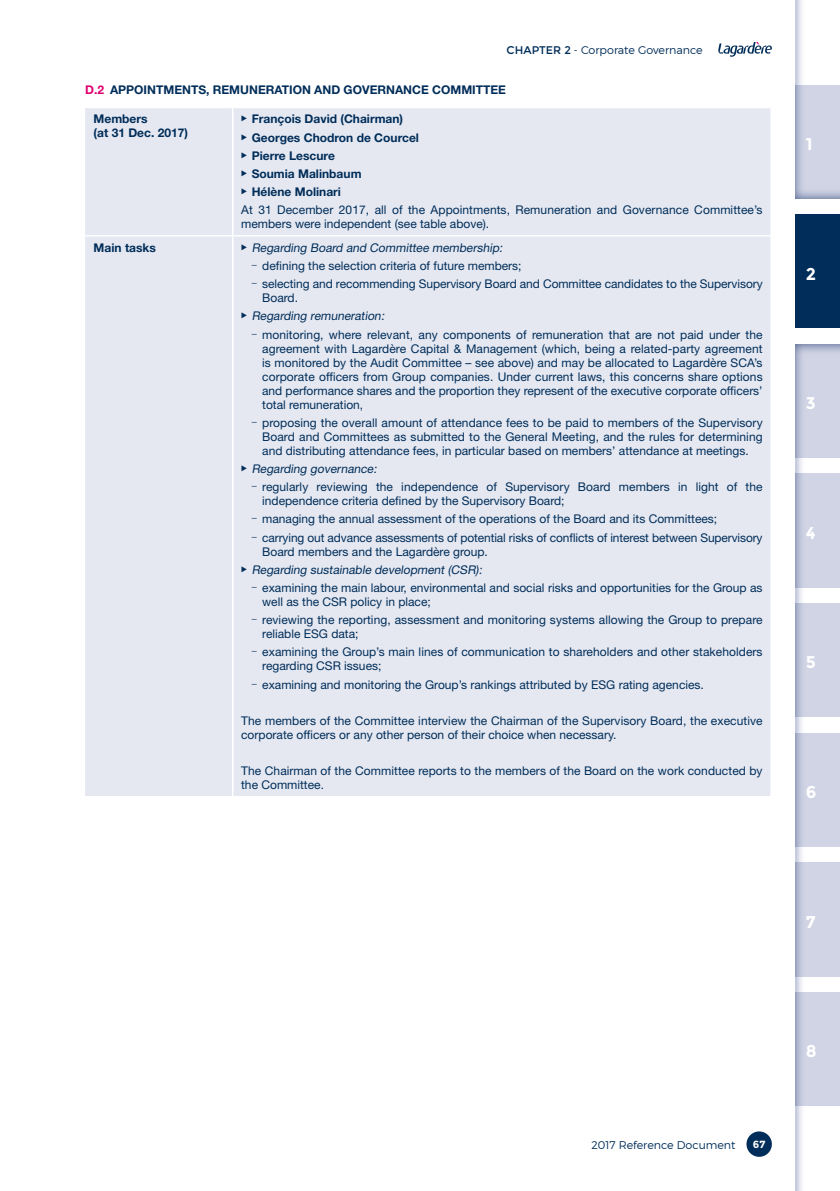
<style>
.page{position:relative;width:840px;height:1191px;background:#fff}
.page>*{position:absolute;margin:0;border:0;box-sizing:border-box;transform-origin:0 0}
.t1{font:700 17px "Montserrat";color:#fff}
.t2{font:12px/14px "Helvetica Neue LT Std";color:#002d59}
.t3{font:700 12px/18.2px "Helvetica Neue LT Std";color:#002d59}
.t4{font:italic 12px "Helvetica Neue LT Std";color:#002d59}
.t5{font:300 11.2px "Montserrat";color:#002d59}
.t6{font:700 10.4px "Montserrat";color:#fff}
.s1{font-weight:400}
.s2{color:#df006e}
</style>
<div class="page">
<div style="left:85px;top:108px;width:685px;height:688px;background:#e5e8f1"></div>
<hr style="left:232px;top:108px;width:1px;height:127px;background:#fff">
<hr style="left:85px;top:235px;width:686px;height:1px;background:#fff">
<hr style="left:232px;top:236px;width:1px;height:560px;background:#fff">
<div style="left:746px;top:1131px;width:25px;height:25px;background:#002d59;border-radius:50%"></div>
<svg style="left:718px;top:42px;width:53px;height:15px"></svg>
<div style="left:794px;top:215px;width:45px;height:113px;background:#002d59"></div>
<img style="left:795px;top:344px;width:44px;height:847px">
<img style="left:795px;top:474px;width:44px;height:113px">
<img style="left:795px;top:603px;width:44px;height:114px">
<img style="left:795px;top:733px;width:44px;height:113px">
<img style="left:795px;top:862px;width:44px;height:114px">
<img style="left:795px;top:992px;width:44px;height:113px">
<img style="left:795px;top:0;width:7px;height:85px">
<img style="left:795px;top:85px;width:44px;height:113px">
<svg style="left:241px;top:116px;width:6px;height:6px"></svg>
<svg style="left:241px;top:134px;width:6px;height:6px"></svg>
<svg style="left:241px;top:152px;width:6px;height:6px"></svg>
<svg style="left:241px;top:170px;width:6px;height:6px"></svg>
<svg style="left:241px;top:188px;width:6px;height:6px"></svg>
<svg style="left:241px;top:244px;width:6px;height:6px"></svg>
<svg style="left:241px;top:312px;width:6px;height:7px"></svg>
<svg style="left:241px;top:465px;width:6px;height:6px"></svg>
<svg style="left:241px;top:566px;width:6px;height:6px"></svg>
<p class="t5" style="left:506px;top:42px;width:197px"><span class="s1">CHAPTER 2</span> - Corporate Governance</p>
<p class="t3" style="left:85px;top:81px;width:422px"><span class="s2">D.2</span> APPOINTMENTS, REMUNERATION AND GOVERNANCE COMMITTEE</p>
<p class="t3" style="left:94px;top:113px;width:96px;line-height:14px">Members<br>(at 31 Dec. 2017)</p>
<p class="t3" style="left:251px;top:111px;width:169px">François David (Chairman)<br>Georges Chodron de Courcel<br>Pierre Lescure<br>Soumia Malinbaum<br>Hélène Molinari</p>
<p class="t2" style="left:241px;top:204px;width:522px">At 31 December 2017, all of the Appointments, Remuneration and Governance Committee’s members were independent (see table above).</p>
<p class="t3" style="left:94px;top:239px;width:64px">Main tasks</p>
<p class="t4" style="left:251px;top:243px;width:254px">Regarding Board and Committee membership:</p>
<p class="t2" style="left:251px;top:260px;width:271px"><sup>–</sup> defining the selection criteria of future members;</p>
<p class="t2" style="left:262px;top:278px;width:501px;text-indent:-10px"><sup>–</sup> selecting and recommending Supervisory Board and Committee candidates to the Supervisory<br>Board.</p>
<p class="t4" style="left:251px;top:312px;width:136px">Regarding remuneration:</p>
<p class="t2" style="left:262px;top:328px;width:501px;text-align:justify;text-indent:-10px"><sup>–</sup> monitoring, where relevant, any components of remuneration that are not paid under the agreement with Lagardère Capital &amp; Management (which, being a related-party agreement is monitored by the Audit Committee – see above) and may be allocated to Lagardère SCA’s corporate officers from Group companies. Under current laws, this concerns share options and performance shares and the proportion they represent of the executive corporate officers’ total remuneration,</p>
<p class="t2" style="left:262px;top:417px;width:501px;text-align:justify;text-indent:-10px"><sup>–</sup> proposing the overall amount of attendance fees to be paid to members of the Supervisory Board and Committees as submitted to the General Meeting, and the rules for determining and distributing attendance fees, in particular based on members’ attendance at meetings.</p>
<p class="t4" style="left:251px;top:464px;width:128px">Regarding governance:</p>
<p class="t2" style="left:262px;top:481px;width:501px;text-indent:-10px"><sup>–</sup> regularly reviewing the independence of Supervisory Board members in light of the independence criteria defined by the Supervisory Board;</p>
<p class="t2" style="left:251px;top:513px;width:467px"><sup>–</sup> managing the annual assessment of the operations of the Board and its Committees;</p>
<p class="t2" style="left:262px;top:531px;width:501px;text-indent:-10px"><sup>–</sup> carrying out advance assessments of potential risks of conflicts of interest between Supervisory<br>Board members and the Lagardère group.</p>
<p class="t4" style="left:251px;top:565px;width:233px">Regarding sustainable development (CSR):</p>
<p class="t2" style="left:262px;top:582px;width:501px;text-indent:-10px"><sup>–</sup> examining the main labour, environmental and social risks and opportunities for the Group as well as the CSR policy in place;</p>
<p class="t2" style="left:262px;top:614px;width:501px;text-indent:-10px"><sup>–</sup> reviewing the reporting, assessment and monitoring systems allowing the Group to prepare reliable ESG data;</p>
<p class="t2" style="left:262px;top:646px;width:501px;text-indent:-10px"><sup>–</sup> examining the Group’s main lines of communication to shareholders and other stakeholders regarding CSR issues;</p>
<p class="t2" style="left:251px;top:678px;width:453px"><sup>–</sup> examining and monitoring the Group’s rankings attributed by ESG rating agencies.</p>
<p class="t2" style="left:241px;top:715px;width:522px">The members of the Committee interview the Chairman of the Supervisory Board, the executive corporate officers or any other person of their choice when necessary.</p>
<p class="t2" style="left:241px;top:765px;width:522px">The Chairman of the Committee reports to the members of the Board on the work conducted by the Committee.</p>
<h1 class="t1" style="left:805px;top:134px;width:8px">1</h1>
<h1 class="t1" style="left:805px;top:263px;width:12px">2</h1>
<h1 class="t1" style="left:805px;top:393px;width:12px">3</h1>
<h1 class="t1" style="left:805px;top:522px;width:11px">4</h1>
<h1 class="t1" style="left:805px;top:652px;width:12px">5</h1>
<h1 class="t1" style="left:805px;top:781px;width:12px">6</h1>
<h1 class="t1" style="left:805px;top:911px;width:11px">7</h1>
<p class="t5" style="left:591px;top:1137px;width:146px">2017 Reference Document</p>
<p class="t6" style="left:752px;top:1137px;width:14px">67</p>
<h1 class="t1" style="left:805px;top:1040px;width:12px">8</h1>
</div>
